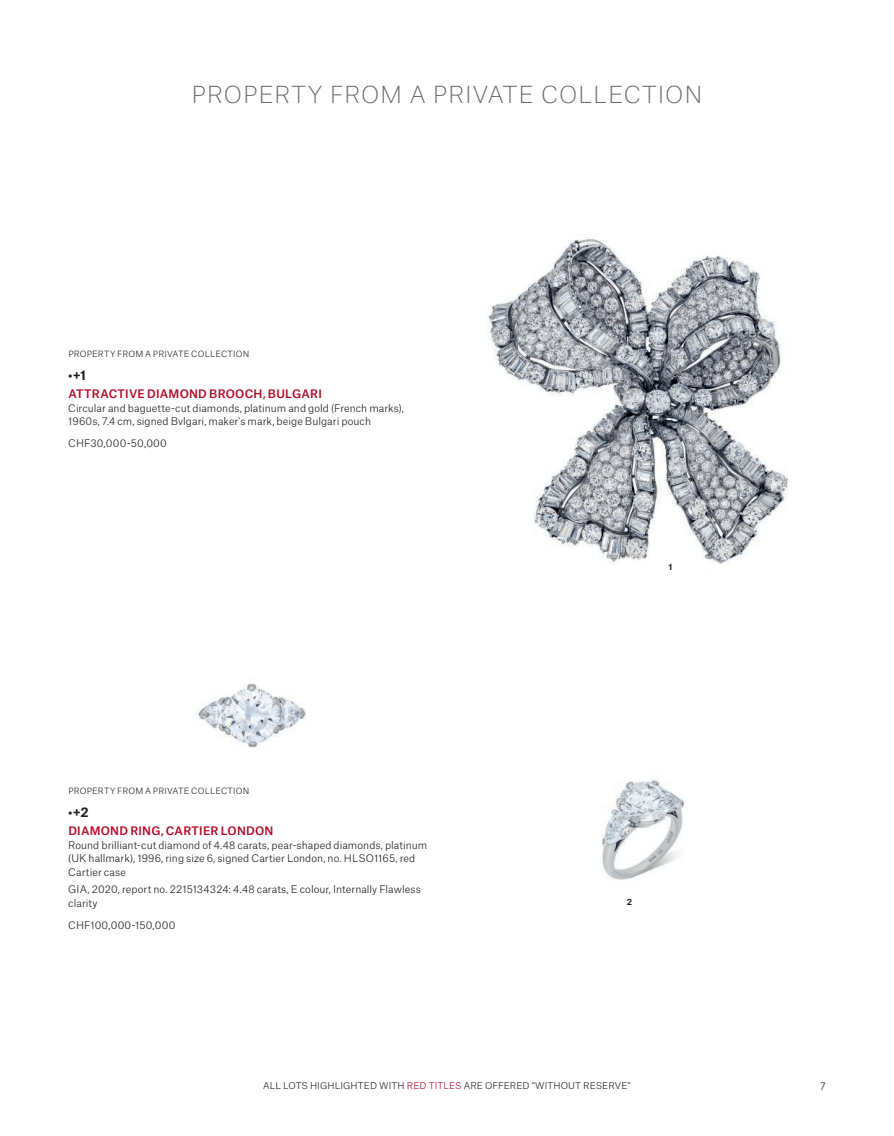
<style>
.page{position:relative;width:894px;height:1136px;background:#fff}
.page>*{position:absolute;margin:0;border:0;box-sizing:border-box;transform-origin:0 0}
.t1{font:100 22.5px "Atlas Grotesk";letter-spacing:.035em;color:#676c70}
.t2{font:700 12.75px "Atlas Grotesk";color:#231f20}
.t3{font:500 11.25px "Atlas Grotesk";letter-spacing:.02em;color:#b10b27}
.t4{font:300 10.2px/13.5px "Atlas Grotesk";letter-spacing:.005em;color:#231f20}
.t5{font:300 9px "Atlas Grotesk";letter-spacing:.01em;color:#231f20}
.t6{font:300 8.25px "Atlas Grotesk";letter-spacing:.025em;color:#231f20}
.t7{font:700 8.25px "Atlas Grotesk";color:#231f20}
.s1{color:#b10b27}
</style>
<div class="page">
<img style="left:487px;top:239px;width:301px;height:325px">
<img style="left:602px;top:780px;width:83px;height:100px">
<img style="left:197px;top:683px;width:109px;height:65px">
<h1 class="t1" style="left:191px;top:82px;width:512px">PROPERTY FROM A PRIVATE COLLECTION</h1>
<p class="t6" style="left:68px;top:350px;width:183px">PROPERTY FROM A PRIVATE COLLECTION</p>
<p class="t2" style="left:68px;top:367px;width:19px">•+1</p>
<p class="t3" style="left:68px;top:389px;width:255px">ATTRACTIVE DIAMOND BROOCH, BULGARI</p>
<p class="t4" style="left:68px;top:402px;width:337px">Circular and baguette-cut diamonds, platinum and gold (French marks),<br>1960s, 7.4 cm, signed Bvlgari, maker's mark, beige Bulgari pouch</p>
<p class="t4" style="left:68px;top:437px;width:100px">CHF30,000-50,000</p>
<p class="t7" style="left:668px;top:562px;width:5px">1</p>
<p class="t6" style="left:68px;top:787px;width:183px">PROPERTY FROM A PRIVATE COLLECTION</p>
<p class="t2" style="left:68px;top:804px;width:22px">•+2</p>
<p class="t3" style="left:68px;top:826px;width:206px">DIAMOND RING, CARTIER LONDON</p>
<p class="t4" style="left:68px;top:838px;width:360px">Round brilliant-cut diamond of 4.48 carats, pear-shaped diamonds, platinum (UK hallmark), 1996, ring size 6, signed Cartier London, no. HLSO1165, red<br>Cartier case</p>
<p class="t4" style="left:68px;top:883px;width:354px">GIA, 2020, report no. 2215134324: 4.48 carats, E colour, Internally Flawless clarity</p>
<p class="t4" style="left:68px;top:918px;width:109px">CHF100,000-150,000</p>
<p class="t7" style="left:626px;top:897px;width:7px">2</p>
<p class="t5" style="left:263px;top:1081px;width:369px">ALL LOTS HIGHLIGHTED WITH <span class="s1">RED TITLES</span> ARE OFFERED “WITHOUT RESERVE”</p>
<p class="t4" style="left:820px;top:1080px;width:7px">7</p>
</div>
